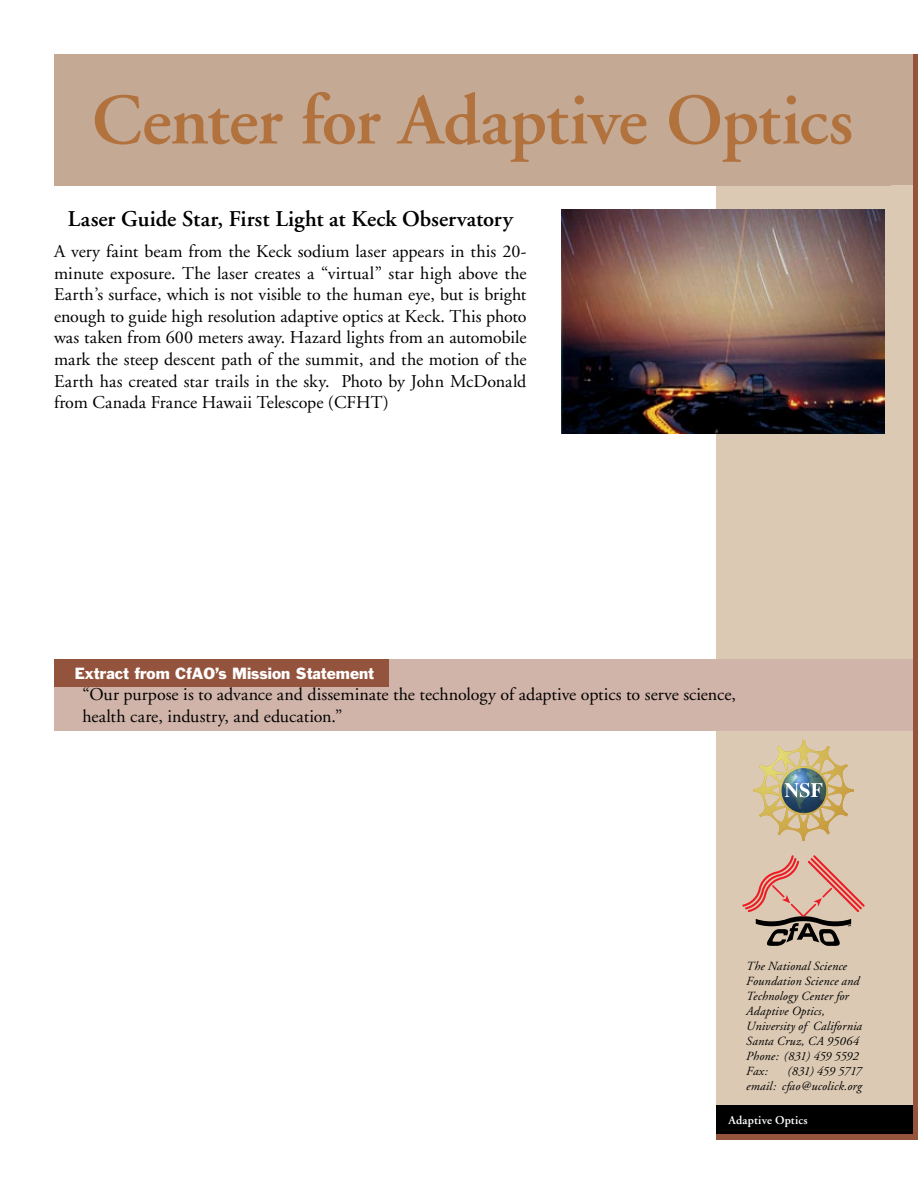
<style>
.page{position:relative;width:918px;height:1188px;background:#fff}
.page>*{position:absolute;margin:0;border:0;box-sizing:border-box;transform-origin:0 0}
.t1{font:600 72px "Adobe Garamond";letter-spacing:-.01em;color:#b2723e}
.t2{font:600 22.5px "Adobe Garamond";color:#000}
.t3{font:18px/21.6px "Adobe Garamond";color:#000}
.t4{font:15px "Franklin Gothic";color:#fff}
.t5{font:italic 12.45px/15px "Adobe Garamond";letter-spacing:.01em;color:#000}
.t6{font:600 12px "Adobe Garamond";letter-spacing:.015em;color:#fff}
</style>
<div class="page">
<div style="left:716px;top:54px;width:202px;height:1080px;background:#dbc9b3"></div>
<div style="left:54px;top:659px;width:864px;height:71px;background:#d1b4a9"></div>
<div style="left:54px;top:54px;width:837px;height:131px;background:#c4a995"></div>
<div style="left:716px;top:1106px;width:199px;height:28px;background:#000"></div>
<div style="left:54px;top:659px;width:335px;height:28px;background:#93533c"></div>
<div style="left:864px;top:55px;width:54px;height:130px;background:#c4a995"></div>
<div style="left:716px;top:1134px;width:202px;height:6px;background:#93533c"></div>
<hr style="left:914px;top:54px;width:4px;height:1083px;background:#93533c">
<svg style="left:742px;top:855px;width:123px;height:91px"></svg>
<svg style="left:753px;top:740px;width:101px;height:101px"></svg>
<img style="left:561px;top:210px;width:324px;height:223px">
<h1 class="t1" style="left:92px;top:81px;width:763px">Center for Adaptive Optics</h1>
<p class="t2" style="left:68px;top:207px;width:446px">Laser Guide Star, First Light at Keck Observatory</p>
<p class="t3" style="left:54px;top:241px;width:474px;text-align:justify">A very faint beam from the Keck sodium laser appears in this 20- minute exposure. The laser creates a “virtual” star high above the Earth’s surface, which is not visible to the human eye, but is bright enough to guide high resolution adaptive optics at Keck. This photo was taken from 600 meters away. Hazard lights from an automobile mark the steep descent path of the summit, and the motion of the Earth has created star trails in the sky. Photo by John McDonald from Canada France Hawaii Telescope (CFHT)</p>
<p class="t4" style="left:75px;top:663px;width:301px">Extract from CfAO’s Mission Statement</p>
<p class="t3" style="left:82px;top:684px;width:655px">“Our purpose is to advance and disseminate the technology of adaptive optics to serve science, health care, industry, and education.”</p>
<p class="t5" style="left:746px;top:959px;width:117px">The National Science<br>Foundation Science and<br>Technology Center for<br>Adaptive Optics,<br>University of California<br>Santa Cruz, CA 95064<br>Phone: (831) 459 5592<br>Fax:</p>
<p class="t5" style="left:746px;top:1064px;width:117px;text-align:right">(831) 459 5717<br>email: cfao@ucolick.org</p>
<p class="t6" style="left:728px;top:1113px;width:81px">Adaptive Optics</p>
</div>
